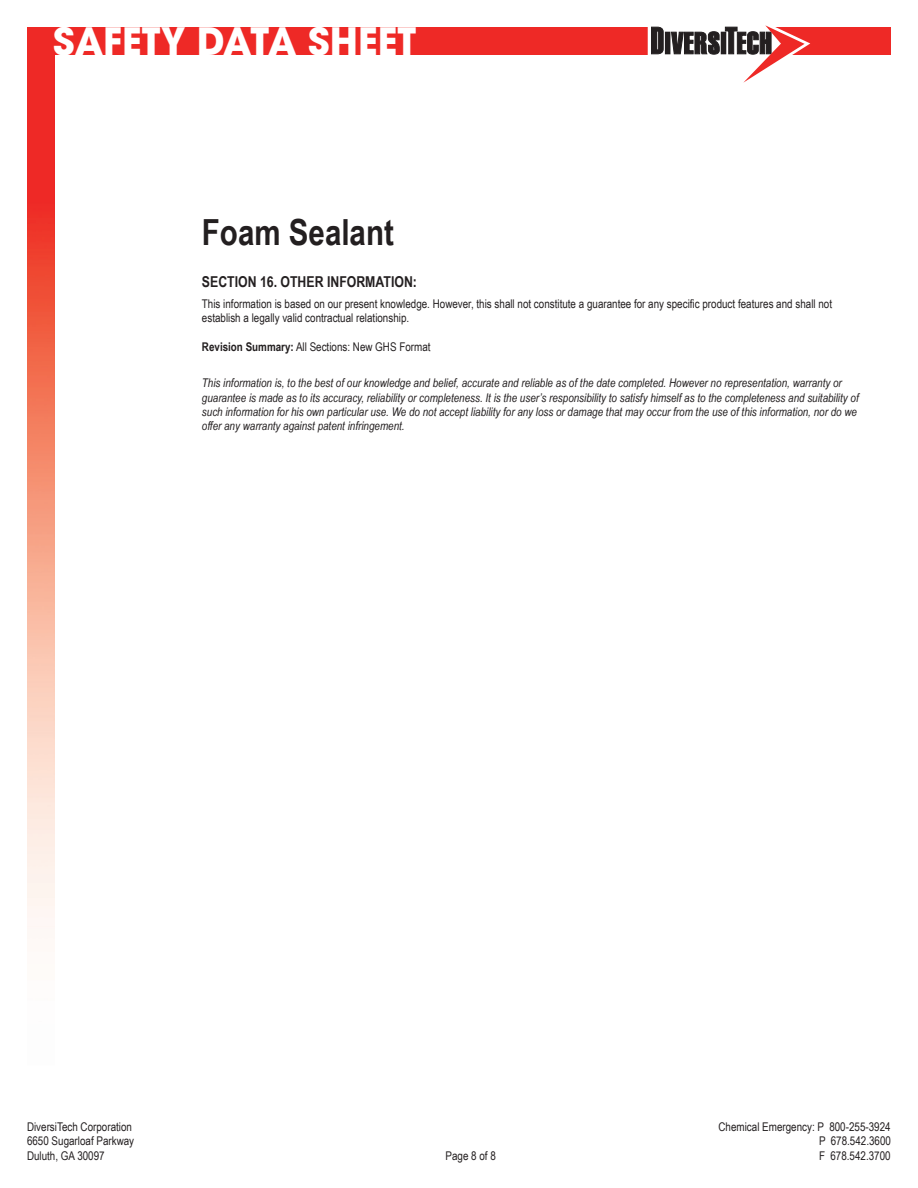
<style>
.page{position:relative;width:918px;height:1188px;background:#fff}
.page>*{position:absolute;margin:0;border:0;box-sizing:border-box;transform-origin:0 0}
.t1{font:700 37.5px "ITC Avant Garde Std";color:#fff}
.t2{font:700 36px "Arial Narrow";color:#231f20}
.t3{font:700 15px "Arial Narrow";color:#231f20}
.t4{font:italic 12px/14.4px "Arial Narrow";color:#231f20}
.t5{font:12px/14.4px "Arial Narrow";color:#231f20}
.s1{font-weight:700}
</style>
<div class="page">
<div style="left:27px;top:27px;width:864px;height:27px;background:#ee2926"></div>
<img style="left:27px;top:54px;width:27px;height:873px">
<svg style="left:648px;top:25px;width:162px;height:58px"></svg>
<h1 class="t1" style="left:53px;top:16px;width:365px">SAFETY DATA SHEET</h1>
<h2 class="t2" style="left:202px;top:205px;width:193px">Foam Sealant</h2>
<p class="t3" style="left:202px;top:270px;width:217px">SECTION 16. OTHER INFORMATION:</p>
<p class="t5" style="left:202px;top:296px;width:632px">This information is based on our present knowledge. However, this shall not constitute a guarantee for any specific product features and shall not establish a legally valid contractual relationship.</p>
<p class="t5" style="left:202px;top:339px;width:230px"><span class="s1">Revision Summary:</span> All Sections: New GHS Format</p>
<p class="t4" style="left:202px;top:376px;width:658px">This information is, to the best of our knowledge and belief, accurate and reliable as of the date completed. However no representation, warranty or guarantee is made as to its accuracy, reliability or completeness. It is the user’s responsibility to satisfy himself as to the completeness and suitability of such information for his own particular use. We do not accept liability for any loss or damage that may occur from the use of this information, nor do we offer any warranty against patent infringement.</p>
<p class="t5" style="left:27px;top:1119px;width:106px">DiversiTech Corporation</p>
<p class="t5" style="left:719px;top:1119px;width:174px">Chemical Emergency: P 800-255-3924</p>
<p class="t5" style="left:27px;top:1134px;width:109px">6650 Sugarloaf Parkway</p>
<p class="t5" style="left:819px;top:1134px;width:73px">P 678.542.3600</p>
<p class="t5" style="left:27px;top:1148px;width:79px">Duluth, GA 30097</p>
<p class="t5" style="left:446px;top:1148px;width:52px">Page 8 of 8</p>
<p class="t5" style="left:819px;top:1148px;width:73px">F 678.542.3700</p>
</div>
